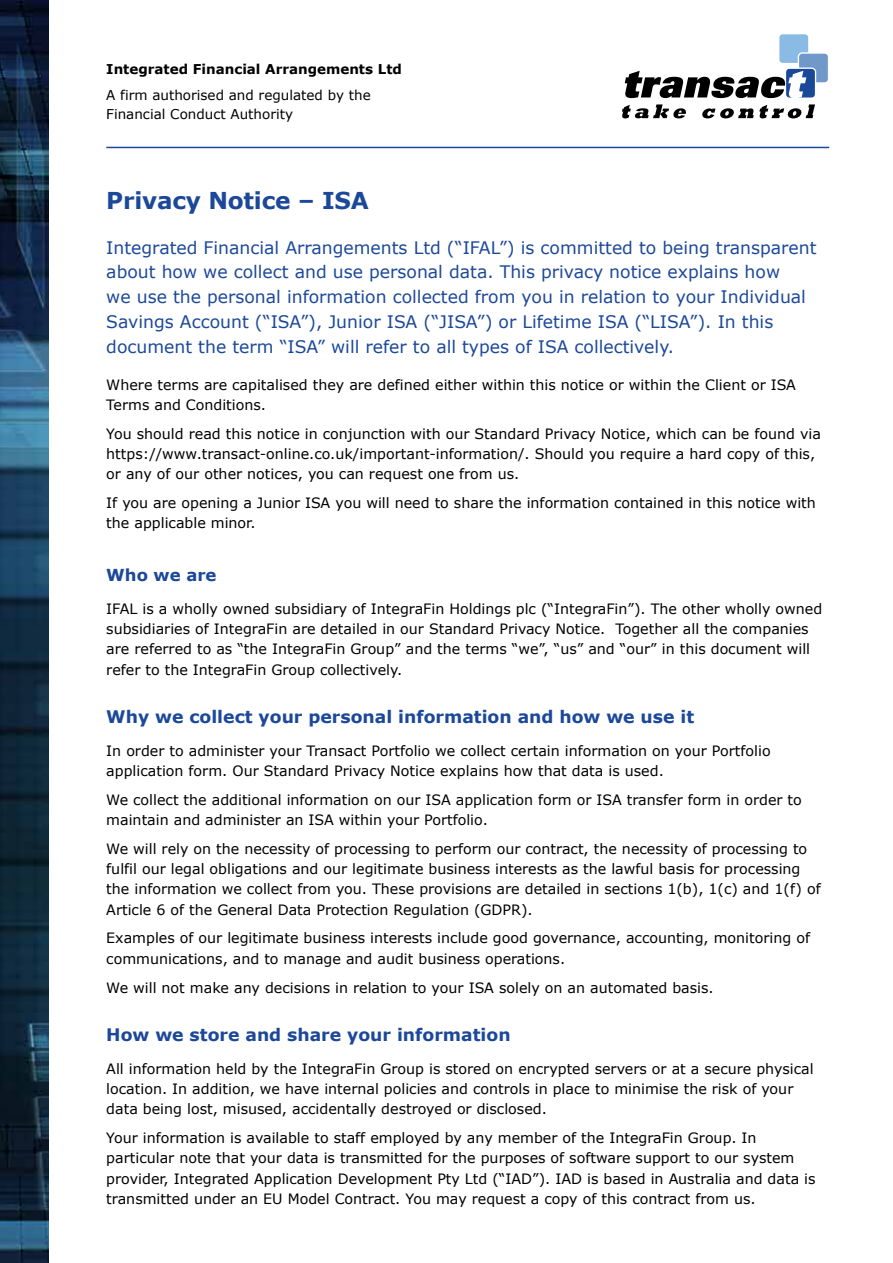
<style>
.page{position:relative;width:893px;height:1263px;background:#fff}
.page>*{position:absolute;margin:0;border:0;box-sizing:border-box;transform-origin:0 0}
.t1{font:700 23.25px "Verdana";letter-spacing:-.01em;color:#1c489a}
.t2{font:17.25px/24.8px "Verdana";color:#1c489a}
.t3{font:700 17.25px "Verdana";color:#1c489a}
.t4{font:700 16.5px "Verdana";color:#1c489a}
.t5{font:14.25px/20.2px "Verdana";color:#000}
.t6{font:13.5px/19.5px "Verdana";color:#000}
.t7{font:700 13.5px "Verdana";color:#000}
</style>
<div class="page">
<img style="left:0;top:0;width:49px;height:1263px">
<hr style="left:106px;top:147px;width:723px;height:1px;background:#1c489a">
<svg style="left:622px;top:34px;width:206px;height:84px"></svg>
<p class="t7" style="left:106px;top:60px;width:297px">Integrated Financial Arrangements Ltd</p>
<p class="t6" style="left:106px;top:86px;width:266px">A firm authorised and regulated by the<br>Financial Conduct Authority</p>
<h1 class="t1" style="left:106px;top:186px;width:264px">Privacy Notice – ISA</h1>
<p class="t2" style="left:106px;top:235px;width:712px">Integrated Financial Arrangements Ltd (“IFAL”) is committed to being transparent about how we collect and use personal data. This privacy notice explains how<br>we use the personal information collected from you in relation to your Individual Savings Account (“ISA”), Junior ISA (“JISA”) or Lifetime ISA (“LISA”). In this document the term “ISA” will refer to all types of ISA collectively.</p>
<p class="t5" style="left:106px;top:375px;width:691px">Where terms are capitalised they are defined either within this notice or within the Client or ISA<br>Terms and Conditions.</p>
<p class="t5" style="left:106px;top:424px;width:716px">You should read this notice in conjunction with our Standard Privacy Notice, which can be found via https://www.transact-online.co.uk/important-information/. Should you require a hard copy of this, or any of our other notices, you can request one from us.</p>
<p class="t5" style="left:106px;top:493px;width:711px">If you are opening a Junior ISA you will need to share the information contained in this notice with the applicable minor.</p>
<p class="t4" style="left:106px;top:564px;width:112px">Who we are</p>
<p class="t5" style="left:106px;top:599px;width:717px">IFAL is a wholly owned subsidiary of IntegraFin Holdings plc (“IntegraFin”). The other wholly owned subsidiaries of IntegraFin are detailed in our Standard Privacy Notice. Together all the companies are referred to as “the IntegraFin Group” and the terms “we”, “us” and “our” in this document will refer to the IntegraFin Group collectively.</p>
<p class="t3" style="left:106px;top:705px;width:589px">Why we collect your personal information and how we use it</p>
<p class="t5" style="left:106px;top:741px;width:666px">In order to administer your Transact Portfolio we collect certain information on your Portfolio application form. Our Standard Privacy Notice explains how that data is used.</p>
<p class="t5" style="left:106px;top:790px;width:697px">We collect the additional information on our ISA application form or ISA transfer form in order to maintain and administer an ISA within your Portfolio.</p>
<p class="t5" style="left:106px;top:839px;width:716px">We will rely on the necessity of processing to perform our contract, the necessity of processing to fulfil our legal obligations and our legitimate business interests as the lawful basis for processing the information we collect from you. These provisions are detailed in sections 1(b), 1(c) and 1(f) of Article 6 of the General Data Protection Regulation (GDPR).</p>
<p class="t5" style="left:106px;top:928px;width:705px">Examples of our legitimate business interests include good governance, accounting, monitoring of communications, and to manage and audit business operations.</p>
<p class="t5" style="left:106px;top:977px;width:609px">We will not make any decisions in relation to your ISA solely on an automated basis.</p>
<p class="t3" style="left:106px;top:1023px;width:406px">How we store and share your information</p>
<p class="t5" style="left:106px;top:1059px;width:709px">All information held by the IntegraFin Group is stored on encrypted servers or at a secure physical location. In addition, we have internal policies and controls in place to minimise the risk of your data being lost, misused, accidentally destroyed or disclosed.</p>
<p class="t5" style="left:106px;top:1128px;width:711px">Your information is available to staff employed by any member of the IntegraFin Group. In particular note that your data is transmitted for the purposes of software support to our system provider, Integrated Application Development Pty Ltd (“IAD”). IAD is based in Australia and data is transmitted under an EU Model Contract. You may request a copy of this contract from us.</p>
</div>
